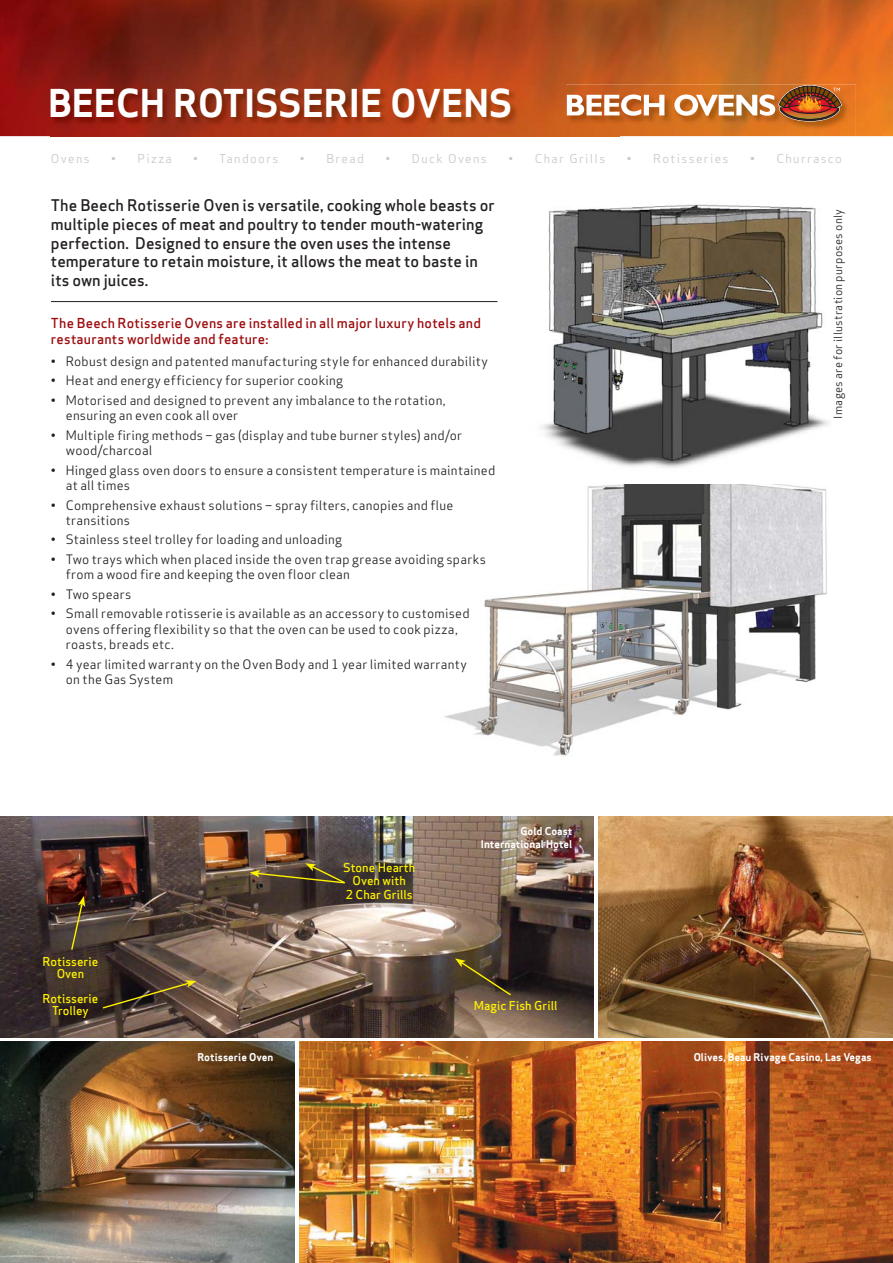
<style>
.page{position:relative;width:893px;height:1263px;background:#fff}
.page>*{position:absolute;margin:0;border:0;box-sizing:border-box;transform-origin:0 0}
.t1{font:37.5px "Apex Sans T Bold";color:#fff}
.t2{font:15.75px/18.9px "Apex Sans T Medium";color:#231f20}
.t3{font:13.5px/16.2px "Apex Sans T Medium";letter-spacing:.015em;color:#9d0a0e}
.t4{font:12.75px/15.3px "Apex Sans T Book";letter-spacing:.02em;color:#231f20}
.t5{font:12px "Apex Sans T Book";letter-spacing:.115em;color:#c6c8ca}
.t6{font:12px/12px "Apex Sans ST Medium";color:#fff200;text-align:center}
.t7{font:12px/13.5px "Apex Sans T Medium";color:#fff200;text-align:center}
.t8{font:11.25px "Apex Sans T Book";letter-spacing:.025em;color:#231f20}
.t9{font:10.5px/12.6px "Apex Sans T Bold";color:#fff;text-align:right}
</style>
<div class="page">
<img style="left:444px;top:484px;width:383px;height:273px">
<img style="left:0;top:0;width:893px;height:136px">
<img style="left:50px;top:88px;width:516px;height:49px">
<hr style="left:51px;top:301px;width:446px;height:1px;background:#231f20">
<img style="left:542px;top:204px;width:288px;height:264px">
<img style="left:566px;top:85px;width:290px;height:52px">
<svg style="left:567px;top:95px;width:97px;height:21px"></svg>
<img style="left:674px;top:85px;width:168px;height:38px">
<img style="left:299px;top:1042px;width:594px;height:221px">
<img style="left:0;top:816px;width:594px;height:222px">
<img style="left:0;top:1042px;width:295px;height:221px">
<img style="left:598px;top:816px;width:295px;height:222px">
<svg style="left:101px;top:980px;width:95px;height:30px;background:#4a3c2a"></svg>
<svg style="left:70px;top:896px;width:15px;height:55px"></svg>
<svg style="left:250px;top:863px;width:97px;height:22px;background:#625435"></svg>
<svg style="left:455px;top:958px;width:57px;height:39px;background:#54462c"></svg>
<h1 class="t1" style="left:48px;top:86px;width:466px">BEECH ROTISSERIE OVENS</h1>
<p class="t5" style="left:51px;top:153px;width:40px">Ovens</p>
<p class="t5" style="left:111px;top:153px;width:62px">• Pizza</p>
<p class="t5" style="left:193px;top:153px;width:87px">• Tandoors</p>
<p class="t5" style="left:300px;top:153px;width:65px">• Bread</p>
<p class="t5" style="left:385px;top:153px;width:103px">• Duck Ovens</p>
<p class="t5" style="left:508px;top:153px;width:98px">• Char Grills</p>
<p class="t5" style="left:627px;top:153px;width:103px">• Rotisseries</p>
<p class="t5" style="left:750px;top:153px;width:93px">• Churrasco</p>
<p class="t2" style="left:51px;top:197px;width:445px">The Beech Rotisserie Oven is versatile, cooking whole beasts or multiple pieces of meat and poultry to tender mouth-watering perfection. Designed to ensure the oven uses the intense temperature to retain moisture, it allows the meat to baste in its own juices.</p>
<p class="t3" style="left:51px;top:316px;width:431px">The Beech Rotisserie Ovens are installed in all major luxury hotels and restaurants worldwide and feature:</p>
<p class="t4" style="left:51px;top:355px;width:438px">• Robust design and patented manufacturing style for enhanced durability</p>
<p class="t4" style="left:51px;top:374px;width:294px">• Heat and energy efficiency for superior cooking</p>
<p class="t4" style="left:66px;top:394px;width:381px;text-indent:-15px">• Motorised and designed to prevent any imbalance to the rotation, ensuring an even cook all over</p>
<p class="t4" style="left:66px;top:428px;width:398px;text-indent:-15px">• Multiple firing methods – gas (display and tube burner styles) and/or wood/charcoal</p>
<p class="t4" style="left:66px;top:463px;width:431px;text-indent:-15px">• Hinged glass oven doors to ensure a consistent temperature is maintained at all times</p>
<p class="t4" style="left:66px;top:498px;width:389px;text-indent:-15px">• Comprehensive exhaust solutions – spray filters, canopies and flue transitions</p>
<p class="t4" style="left:51px;top:533px;width:292px">• Stainless steel trolley for loading and unloading</p>
<p class="t4" style="left:66px;top:553px;width:422px;text-indent:-15px">• Two trays which when placed inside the oven trap grease avoiding sparks from a wood fire and keeping the oven floor clean</p>
<p class="t4" style="left:51px;top:587px;width:82px">• Two spears</p>
<p class="t4" style="left:66px;top:607px;width:405px;text-indent:-15px">• Small removable rotisserie is available as an accessory to customised ovens offering flexibility so that the oven can be used to cook pizza, roasts, breads etc.</p>
<p class="t4" style="left:66px;top:657px;width:403px;text-indent:-15px">• 4 year limited warranty on the Oven Body and 1 year limited warranty on the Gas System</p>
<p class="t8" style="left:832px;top:419px;width:211px;rotate:-90deg">Images are for illustration purposes only</p>
<p class="t6" style="left:43px;top:956px;width:57px">Rotisserie<br>Oven</p>
<p class="t6" style="left:43px;top:993px;width:57px">Rotisserie<br>Trolley</p>
<p class="t9" style="left:197px;top:1051px;width:78px">Rotisserie Oven</p>
<p class="t7" style="left:343px;top:862px;width:73px">Stone Hearth<br>Oven with<br>2 Char Grills</p>
<p class="t9" style="left:481px;top:826px;width:93px">Gold Coast<br>International Hotel</p>
<p class="t6" style="left:474px;top:1001px;width:85px">Magic Fish Grill</p>
<p class="t9" style="left:694px;top:1051px;width:180px">Olives, Beau Rivage Casino, Las Vegas</p>
</div>
